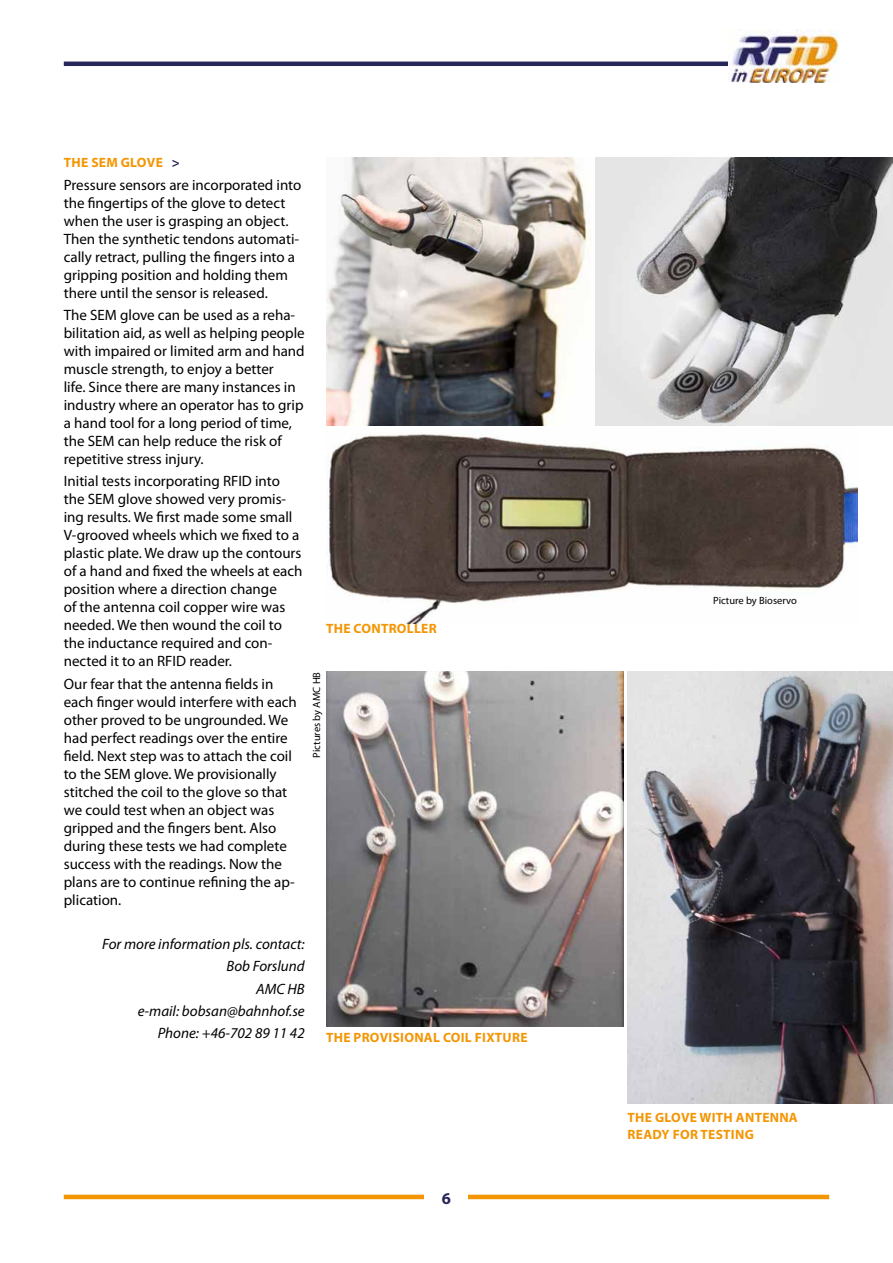
<style>
.page{position:relative;width:893px;height:1263px;background:#fff}
.page>*{position:absolute;margin:0;border:0;box-sizing:border-box;transform-origin:0 0}
.t1{font:700 16.5px "Myriad Pro";color:#26265b}
.t2{font:15px/18px "Myriad Pro";color:#000}
.t3{font:italic 15px/22.2px "Myriad Pro";color:#000;text-align:right}
.t4{font:700 13.5px/16.2px "Myriad Pro";letter-spacing:.02em;color:#f49604}
.t5{font:10.5px "Myriad Pro";color:#000}
.s1{color:#26265b}
</style>
<div class="page">
<hr style="left:64px;top:62px;width:665px;height:4px;background:#26265b">
<hr style="left:64px;top:1195px;width:765px;height:4px;background:#f49604">
<div style="left:424px;top:1191px;width:44px;height:37px;background:#fff"></div>
<img style="left:729px;top:30px;width:110px;height:53px">
<img style="left:326px;top:434px;width:532px;height:189px">
<img style="left:326px;top:157px;width:265px;height:268px">
<img style="left:595px;top:157px;width:298px;height:268px">
<img style="left:326px;top:672px;width:298px;height:354px">
<img style="left:627px;top:672px;width:266px;height:432px">
<p class="t4" style="left:64px;top:154px;width:117px">THE SEM GLOVE <span class="s1">&gt;</span></p>
<p class="t2" style="left:64px;top:175px;width:239px">Pressure sensors are incorporated into the fingertips of the glove to detect when the user is grasping an object.<br>Then the synthetic tendons automati&shy;cally retract, pulling the fingers into a gripping position and holding them there until the sensor is released.</p>
<p class="t2" style="left:64px;top:306px;width:242px">The SEM glove can be used as a reha&shy;bilitation aid, as well as helping people with impaired or limited arm and hand muscle strength, to enjoy a better<br>life. Since there are many instances in industry where an operator has to grip a hand tool for a long period of time, the SEM can help reduce the risk of repetitive stress injury.</p>
<p class="t2" style="left:64px;top:472px;width:240px">Initial tests incorporating RFID into the SEM glove showed very promis&shy;ing results. We first made some small V-grooved wheels which we fixed to a plastic plate. We draw up the contours of a hand and fixed the wheels at each position where a direction change<br>of the antenna coil copper wire was needed. We then wound the coil to the inductance required and con&shy;nected it to an RFID reader.</p>
<p class="t2" style="left:64px;top:674px;width:235px">Our fear that the antenna fields in each finger would interfere with each other proved to be ungrounded. We had perfect readings over the entire field. Next step was to attach the coil to the SEM glove. We provisionally stitched the coil to the glove so that we could test when an object was gripped and the fingers bent. Also during these tests we had complete success with the readings. Now the plans are to continue refining the ap&shy;plication.</p>
<p class="t3" style="left:102px;top:933px;width:204px">For more information pls. contact:<br>Bob Forslund<br>AMC HB<br>e-mail: bobsan@bahnhof.se<br>Phone: +46-702 89 11 42</p>
<p class="t4" style="left:326px;top:620px;width:112px">THE CONTROLLER</p>
<p class="t5" style="left:310px;top:758px;width:87px;rotate:-90deg">Pictures by AMC HB</p>
<p class="t4" style="left:326px;top:1029px;width:203px">THE PROVISIONAL COIL FIXTURE</p>
<p class="t1" style="left:442px;top:1187px;width:11px">6</p>
<p class="t5" style="left:713px;top:594px;width:85px">Picture by Bioservo</p>
<p class="t4" style="left:628px;top:1109px;width:172px">THE GLOVE WITH ANTENNA<br>READY FOR TESTING</p>
</div>
